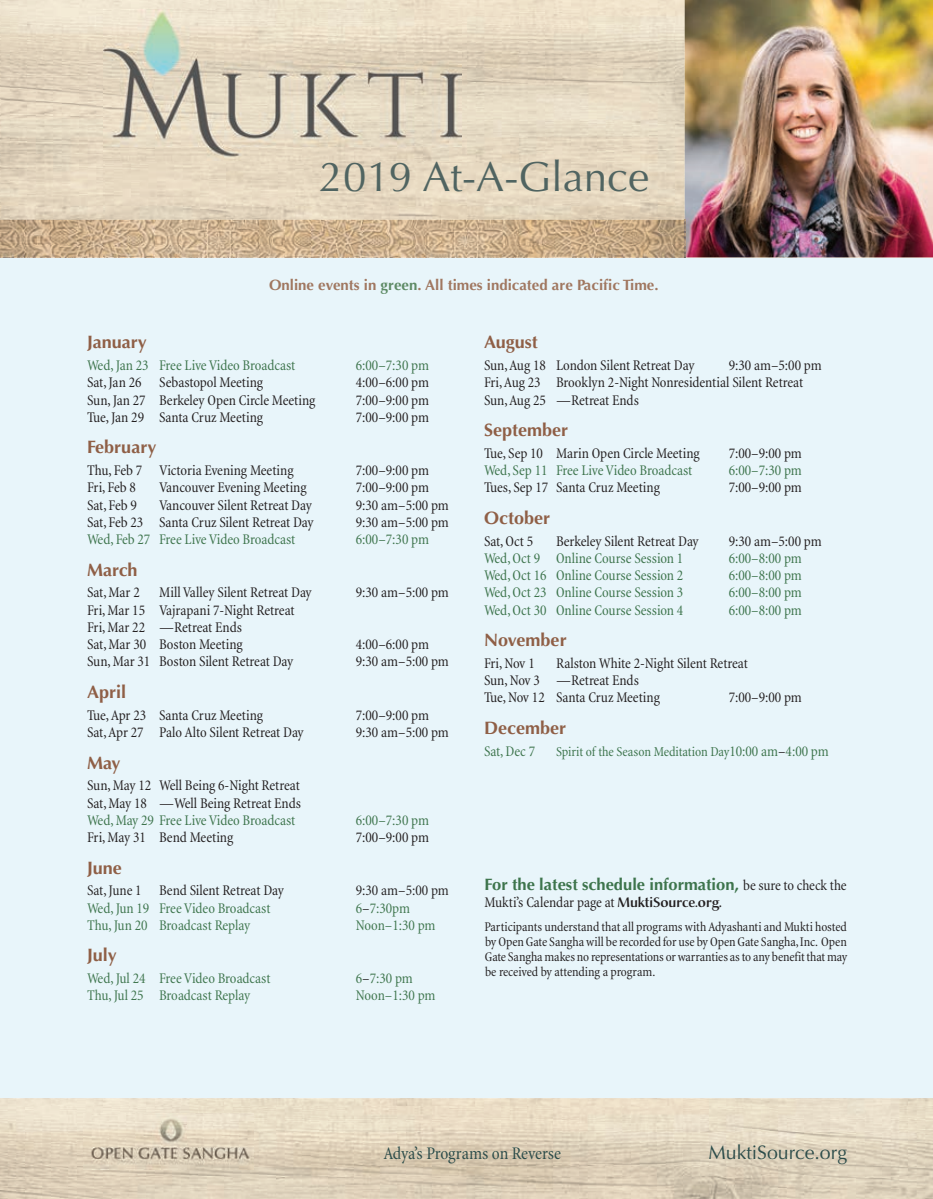
<style>
.page{position:relative;width:933px;height:1199px;background:#fff}
.page>*{position:absolute;margin:0;border:0;box-sizing:border-box;transform-origin:0 0}
.t1{font:42px "Optima";color:#506461}
.t2{font:19.5px "Optima";color:#2b4c4a}
.t3{font:700 18px "Optima";color:#8f5f46}
.t4{font:condensed 18px "Minion";letter-spacing:-.01em;color:#2b4c4a}
.t5{font:700 16.5px "Optima";color:#3d744c}
.t6{font:condensed 15px/17.2px "Minion";letter-spacing:-.005em;color:#231f20}
.t7{font:condensed 15px "Minion";letter-spacing:-.005em;color:#3d744c}
.t8{font:condensed 15px "Minion";letter-spacing:-.005em;color:#3f764e}
.t9{font:700 15px "Optima";color:#a07760}
.t10{font:condensed 15px "Minion";color:#262324}
.t11{font:condensed 13.8px "Minion";letter-spacing:-.005em;color:#3d744c}
.t12{font:condensed 13.5px/15px "Minion";letter-spacing:-.01em;color:#231f20;text-align:justify}
.s1{color:#5e8b66}
.s2{color:#262324}
.s3{color:#231f20}
.s4{font-size:15px}
.s5{font-size:15px;color:#231f20}
.s6{font-family:"Minion";font-weight:400;font-stretch:condensed;font-size:15px;color:#231f20}
.s7{font-family:"Christiana";font-weight:500;font-stretch:normal;font-size:13.5px}
.s8{font-style:italic;font-size:16.5px}
</style>
<div class="page">
<img style="left:0;top:51px;width:103px;height:169px">
<img style="left:725px;top:257px;width:207px;height:1px">
<div style="left:0;top:258px;width:932px;height:840px;background:#e8f5fa"></div>
<img style="left:0;top:1098px;width:932px;height:101px">
<img style="left:84px;top:1113px;width:169px;height:57px">
<img style="left:684px;top:0;width:248px;height:257px">
<img style="left:103px;top:10px;width:358px;height:150px">
<img style="left:0;top:257px;width:685px;height:1px">
<img style="left:0;top:220px;width:685px;height:37px">
<h1 class="t1" style="left:319px;top:152px;width:331px">2019 At-A-Glance</h1>
<p class="t9" style="left:269px;top:276px;width:391px">Online events in <span class="s1">green</span>. All times indicated are Pacific Time.</p>
<p class="t3" style="left:87px;top:332px;width:61px">January</p>
<p class="t7" style="left:87px;top:358px;width:210px">Wed, Jan 23 Free Live Video Broadcast</p>
<p class="t7" style="left:356px;top:358px;width:75px">6:00–7:30 pm</p>
<p class="t6" style="left:87px;top:374px;width:177px">Sat, Jan 26 Sebastopol Meeting</p>
<p class="t6" style="left:356px;top:374px;width:75px">4:00–6:00 pm</p>
<p class="t6" style="left:87px;top:392px;width:230px">Sun, Jan 27 Berkeley Open Circle Meeting</p>
<p class="t6" style="left:356px;top:392px;width:75px">7:00–9:00 pm</p>
<p class="t6" style="left:87px;top:409px;width:177px">Tue, Jan 29 Santa Cruz Meeting</p>
<p class="t6" style="left:356px;top:409px;width:75px">7:00–9:00 pm</p>
<p class="t3" style="left:87px;top:437px;width:71px">February</p>
<p class="t6" style="left:87px;top:462px;width:208px">Thu, Feb 7 Victoria Evening Meeting</p>
<p class="t6" style="left:355px;top:462px;width:75px">7:00–9:00 pm</p>
<p class="t6" style="left:87px;top:479px;width:50px">Fri, Feb 8</p>
<p class="t6" style="left:159px;top:479px;width:149px">Vancouver Evening Meeting</p>
<p class="t6" style="left:356px;top:479px;width:75px">7:00–9:00 pm</p>
<p class="t6" style="left:87px;top:497px;width:51px">Sat, Feb 9</p>
<p class="t6" style="left:159px;top:497px;width:154px">Vancouver Silent Retreat Day</p>
<p class="t6" style="left:356px;top:497px;width:94px">9:30 am–5:00 pm</p>
<p class="t6" style="left:87px;top:514px;width:228px">Sat, Feb 23 Santa Cruz Silent Retreat Day</p>
<p class="t6" style="left:356px;top:514px;width:94px">9:30 am–5:00 pm</p>
<p class="t7" style="left:87px;top:532px;width:210px">Wed, Feb 27 Free Live Video Broadcast</p>
<p class="t7" style="left:356px;top:532px;width:75px">6:00–7:30 pm</p>
<p class="t3" style="left:87px;top:559px;width:52px">March</p>
<p class="t6" style="left:87px;top:584px;width:54px">Sat, Mar 2</p>
<p class="t6" style="left:159px;top:584px;width:154px">Mill Valley Silent Retreat Day</p>
<p class="t6" style="left:356px;top:584px;width:94px">9:30 am–5:00 pm</p>
<p class="t6" style="left:87px;top:602px;width:209px">Fri, Mar 15 Vajrapani 7-Night Retreat<br>Fri, Mar 22 —Retreat Ends<br>Sat, Mar 30 Boston Meeting</p>
<p class="t6" style="left:356px;top:636px;width:75px">4:00–6:00 pm</p>
<p class="t6" style="left:87px;top:653px;width:208px">Sun, Mar 31 Boston Silent Retreat Day</p>
<p class="t6" style="left:356px;top:653px;width:94px">9:30 am–5:00 pm</p>
<p class="t3" style="left:87px;top:681px;width:41px">April</p>
<p class="t6" style="left:87px;top:707px;width:177px">Tue, Apr 23 Santa Cruz Meeting</p>
<p class="t6" style="left:356px;top:707px;width:75px">7:00–9:00 pm</p>
<p class="t6" style="left:87px;top:724px;width:218px">Sat, Apr 27 Palo Alto Silent Retreat Day</p>
<p class="t6" style="left:356px;top:724px;width:94px">9:30 am–5:00 pm</p>
<p class="t3" style="left:87px;top:752px;width:35px">May</p>
<p class="t6" style="left:87px;top:777px;width:215px">Sun, May 12 Well Being 6-Night Retreat<br>Sat, May 18 —Well Being Retreat Ends</p>
<p class="t7" style="left:87px;top:812px;width:210px">Wed, May 29 Free Live Video Broadcast</p>
<p class="t7" style="left:355px;top:812px;width:75px">6:00–7:30 pm</p>
<p class="t6" style="left:87px;top:829px;width:148px">Fri, May 31 Bend Meeting</p>
<p class="t6" style="left:356px;top:829px;width:75px">7:00–9:00 pm</p>
<p class="t3" style="left:87px;top:857px;width:36px">June</p>
<p class="t6" style="left:87px;top:882px;width:198px"><span class="s2">Sat, June 1 Bend</span> Silent Retreat Day</p>
<p class="t10" style="left:356px;top:883px;width:94px">9:30 am<span class="s3">–</span>5:00 pm</p>
<p class="t8" style="left:87px;top:900px;width:185px">Wed, Jun 19 Free Video Broadcast</p>
<p class="t8" style="left:356px;top:900px;width:56px">6<span class="s2">–</span>7:30pm</p>
<p class="t8" style="left:87px;top:917px;width:164px">Thu, Jun 20 Broadcast Replay</p>
<p class="t8" style="left:356px;top:917px;width:81px">Noon–1:30 pm</p>
<p class="t3" style="left:87px;top:945px;width:31px">July</p>
<p class="t8" style="left:87px;top:970px;width:185px">Wed, Jul 24 Free Video Broadcast</p>
<p class="t8" style="left:356px;top:970px;width:58px">6<span class="s2">–</span>7:30 pm</p>
<p class="t8" style="left:87px;top:988px;width:164px">Thu, Jul 25 Broadcast Replay</p>
<p class="t8" style="left:356px;top:988px;width:81px">Noon–1:30 pm</p>
<p class="t3" style="left:484px;top:332px;width:55px">August</p>
<p class="t6" style="left:484px;top:357px;width:212px">Sun, Aug 18 London Silent Retreat Day</p>
<p class="t6" style="left:484px;top:357px;width:339px;text-indent:245px">9:30 am–5:00 pm<br>Fri, Aug 23 Brooklyn 2-Night Nonresidential Silent Retreat<br>Sun, Aug 25 —Retreat Ends</p>
<p class="t3" style="left:484px;top:420px;width:86px">September</p>
<p class="t6" style="left:484px;top:445px;width:217px">Tue, Sep 10 Marin Open Circle Meeting</p>
<p class="t6" style="left:728px;top:445px;width:75px">7:00–9:00 pm</p>
<p class="t7" style="left:484px;top:463px;width:210px">Wed, Sep 11 Free Live Video Broadcast</p>
<p class="t7" style="left:728px;top:463px;width:75px">6:00–7:30 pm</p>
<p class="t6" style="left:484px;top:479px;width:177px">Tues, Sep 17 Santa Cruz Meeting</p>
<p class="t6" style="left:728px;top:479px;width:75px">7:00–9:00 pm</p>
<p class="t3" style="left:484px;top:507px;width:68px">October</p>
<p class="t6" style="left:484px;top:533px;width:51px">Sat, Oct 5</p>
<p class="t6" style="left:556px;top:533px;width:144px">Berkeley Silent Retreat Day</p>
<p class="t6" style="left:728px;top:533px;width:94px">9:30 am–5:00 pm</p>
<p class="t7" style="left:484px;top:550px;width:201px">Wed, Oct 9 Online Course Session 1</p>
<p class="t7" style="left:728px;top:550px;width:75px">6:00–8:00 pm</p>
<p class="t7" style="left:484px;top:568px;width:201px">Wed, Oct 16 Online Course Session 2</p>
<p class="t7" style="left:728px;top:568px;width:75px">6:00–8:00 pm</p>
<p class="t7" style="left:484px;top:585px;width:201px">Wed, Oct 23 Online Course Session 3</p>
<p class="t7" style="left:728px;top:585px;width:75px">6:00–8:00 pm</p>
<p class="t7" style="left:484px;top:602px;width:201px">Wed, Oct 30 Online Course Session 4</p>
<p class="t7" style="left:728px;top:602px;width:75px">6:00–8:00 pm</p>
<p class="t3" style="left:484px;top:630px;width:84px">November</p>
<p class="t6" style="left:484px;top:655px;width:52px">Fri, Nov 1</p>
<p class="t6" style="left:484px;top:655px;width:265px;text-indent:72px">Ralston White 2-Night Silent Retreat<br>Sun, Nov 3 —Retreat Ends<br>Tue, Nov 12 Santa Cruz Meeting</p>
<p class="t6" style="left:728px;top:689px;width:75px">7:00–9:00 pm</p>
<p class="t3" style="left:484px;top:717px;width:84px">December</p>
<p class="t7" style="left:484px;top:743px;width:53px">Sat, Dec 7</p>
<p class="t11" style="left:556px;top:744px;width:274px">Spirit of the Season Meditation Day<span class="s4">10:00 am</span><span class="s5">–</span><span class="s4">4:00 pm</span></p>
<p class="t5" style="left:484px;top:874px;width:363px">For the latest schedule information, <span class="s6">be sure to check the</span></p>
<p class="t6" style="left:484px;top:894px;width:240px">Mukti’s Calendar page at <span class="s7">MuktiSource.org</span><span class="s8">.</span></p>
<p class="t12" style="left:484px;top:920px;width:364px">Participants understand that all programs with Adyashanti and Mukti hosted by Open Gate Sangha will be recorded for use by Open Gate Sangha, Inc. Open Gate Sangha makes no representations or warranties as to any benefit that may be received by attending a program.</p>
<p class="t4" style="left:383px;top:1144px;width:179px">Adya’s Programs on Reverse</p>
<h2 class="t2" style="left:708px;top:1141px;width:140px">MuktiSource.org</h2>
</div>
